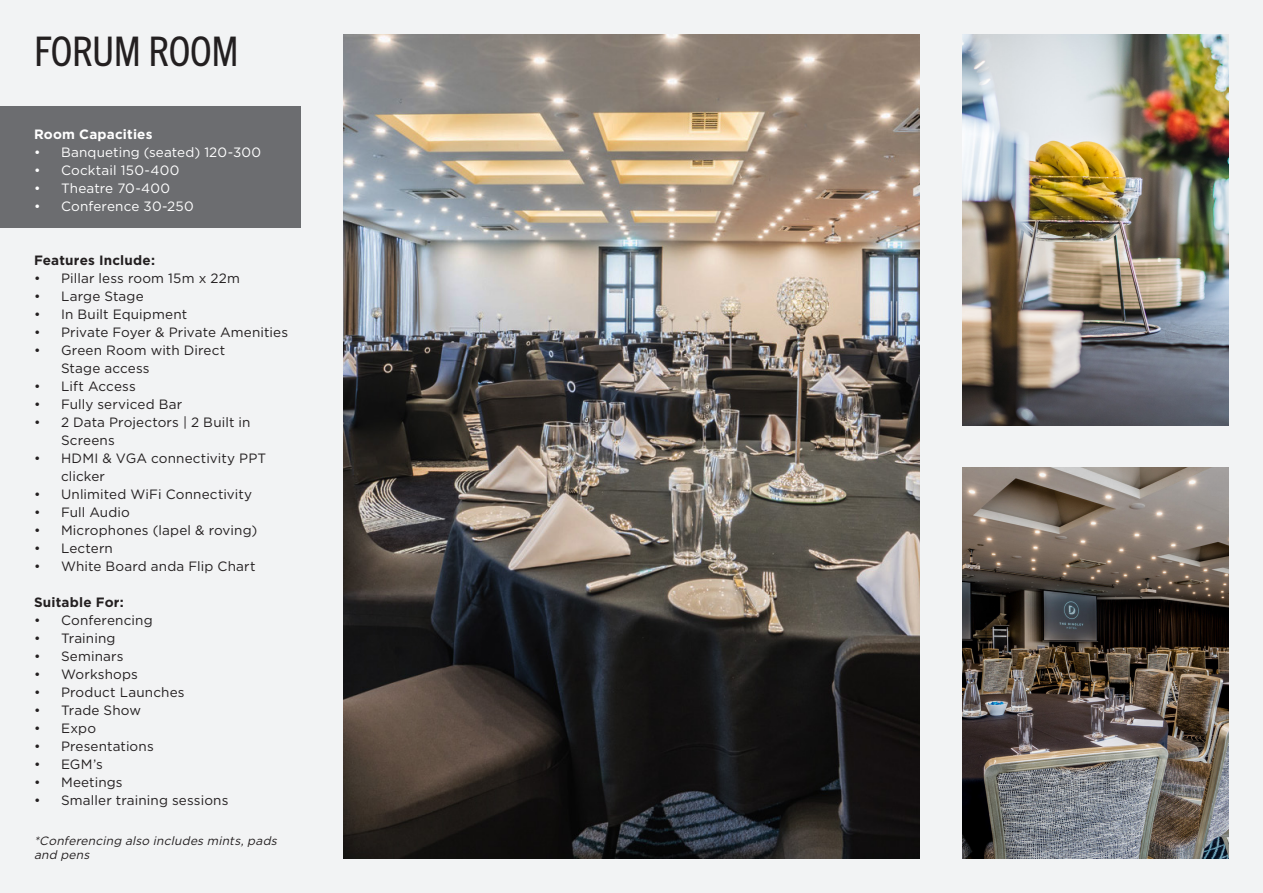
<style>
.page{position:relative;width:1263px;height:893px;background:#f2f3f4}
.page>*{position:absolute;margin:0;border:0;box-sizing:border-box;transform-origin:0 0}
.t1{font:condensed 40.95px "Trade Gothic Next LT Pro";letter-spacing:-.015em;color:#231f20}
.t2{font:13.5px/18px "Gotham";letter-spacing:.01em;color:#231f20}
.t3{font:13.5px "Gotham";letter-spacing:.015em;color:#fff}
.t4{font:700 13.5px "Gotham";letter-spacing:.015em;color:#231f20}
.t5{font:700 13.5px "Gotham";letter-spacing:.015em;color:#fff}
.t6{font:italic 12px/14.4px "Gotham";color:#231f20}
</style>
<div class="page">
<div style="left:0;top:107px;width:301px;height:121px;background:#6c6d70"></div>
<img style="left:343px;top:34px;width:576px;height:825px">
<img style="left:962px;top:34px;width:267px;height:391px">
<img style="left:962px;top:468px;width:267px;height:391px">
<p class="t1" style="left:34px;top:23px;width:206px">FORUM ROOM</p>
<p class="t5" style="left:34px;top:126px;width:120px">Room Capacities</p>
<p class="t3" style="left:34px;top:143px;width:229px">• Banqueting (seated) 120-300</p>
<p class="t3" style="left:34px;top:161px;width:147px">• Cocktail 150-400</p>
<p class="t3" style="left:34px;top:179px;width:138px">• Theatre 70-400</p>
<p class="t3" style="left:34px;top:197px;width:161px">• Conference 30-250</p>
<p class="t4" style="left:34px;top:252px;width:122px">Features Include:</p>
<p class="t2" style="left:34px;top:269px;width:207px">• Pillar less room 15m x 22m</p>
<p class="t2" style="left:34px;top:287px;width:111px">• Large Stage</p>
<p class="t2" style="left:34px;top:305px;width:155px">• In Built Equipment</p>
<p class="t2" style="left:34px;top:323px;width:256px">• Private Foyer &amp; Private Amenities</p>
<p class="t2" style="left:61px;top:341px;width:166px;text-indent:-27px">• Green Room with Direct<br>Stage access</p>
<p class="t2" style="left:34px;top:377px;width:103px">• Lift Access</p>
<p class="t2" style="left:34px;top:395px;width:150px">• Fully serviced Bar</p>
<p class="t2" style="left:61px;top:413px;width:191px;text-indent:-27px">• 2 Data Projectors | 2 Built in<br>Screens</p>
<p class="t2" style="left:61px;top:449px;width:207px;text-indent:-27px">• HDMI &amp; VGA connectivity PPT clicker</p>
<p class="t2" style="left:34px;top:485px;width:220px">• Unlimited WiFi Connectivity</p>
<p class="t2" style="left:34px;top:503px;width:97px">• Full Audio</p>
<p class="t2" style="left:34px;top:521px;width:225px">• Microphones (lapel &amp; roving)</p>
<p class="t2" style="left:34px;top:539px;width:80px">• Lectern</p>
<p class="t2" style="left:34px;top:557px;width:223px">• White Board anda Flip Chart</p>
<p class="t4" style="left:34px;top:594px;width:91px">Suitable For:</p>
<p class="t2" style="left:34px;top:611px;width:120px">• Conferencing</p>
<p class="t2" style="left:34px;top:629px;width:83px">• Training</p>
<p class="t2" style="left:34px;top:647px;width:91px">• Seminars</p>
<p class="t2" style="left:34px;top:665px;width:105px">• Workshops</p>
<p class="t2" style="left:34px;top:683px;width:152px">• Product Launches</p>
<p class="t2" style="left:34px;top:701px;width:109px">• Trade Show</p>
<p class="t2" style="left:34px;top:719px;width:64px">• Expo</p>
<p class="t2" style="left:34px;top:737px;width:121px">• Presentations</p>
<p class="t2" style="left:34px;top:755px;width:70px">• EGM’s</p>
<p class="t2" style="left:34px;top:773px;width:90px">• Meetings</p>
<p class="t2" style="left:34px;top:791px;width:196px">• Smaller training sessions</p>
<p class="t6" style="left:34px;top:833px;width:247px">*Conferencing also includes mints,pads and pens</p>
</div>
